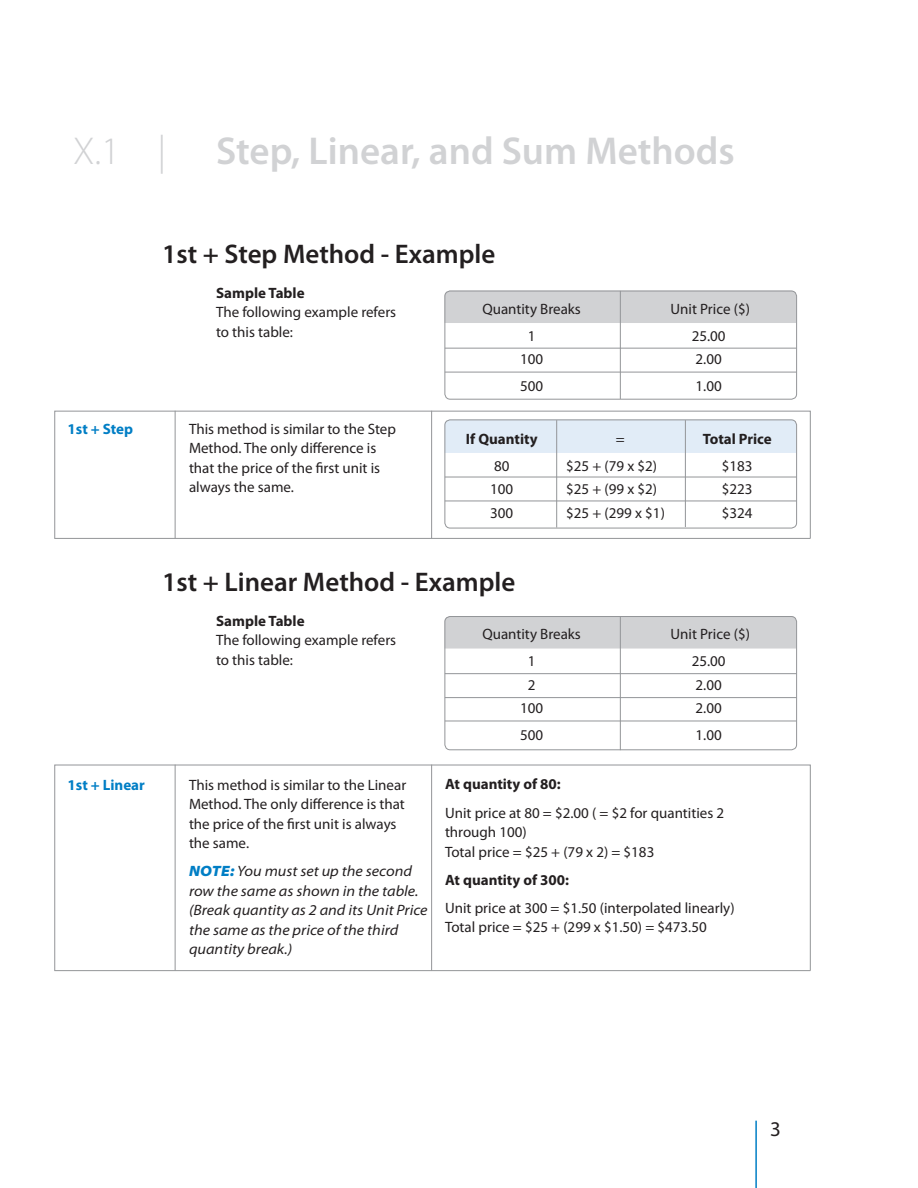
<style>
.page{position:relative;width:918px;height:1188px;background:#fff}
.page>*{position:absolute;margin:0;border:0;box-sizing:border-box;transform-origin:0 0}
.t1{font:600 39px "Myriad Pro";color:#d1d2d4}
.t2{font:300 39px "Myriad Pro";color:#d1d2d4}
.t3{font:600 27px "Myriad Pro";color:#231f20}
.t4{font:21px "Myriad Pro";color:#231f20}
.t5{font:15px/19.5px "Myriad Pro";color:#231f20}
.t6{font:italic semi-expanded 15px/19.5px "Myriad Pro";color:#231f20}
.t7{font:700 15px "Myriad Pro";color:#231f20}
.t8{font:700 15px "Myriad Pro";color:#007ec5}
.s1{font-weight:900;color:#007ec5}
</style>
<div class="page">
<hr style="left:175px;top:411px;width:1px;height:127px;background:#939598">
<div style="left:54px;top:411px;width:757px;height:128px;border:1px solid #939598"></div>
<hr style="left:431px;top:411px;width:1px;height:127px;background:#939598">
<hr style="left:54px;top:538px;width:756px;height:1px;background:#939598">
<hr style="left:175px;top:765px;width:1px;height:206px;background:#939598">
<hr style="left:431px;top:765px;width:1px;height:206px;background:#939598">
<hr style="left:54px;top:970px;width:756px;height:1px;background:#939598">
<hr style="left:755px;top:1121px;width:2px;height:67px;background:#007ec5">
<div style="left:445px;top:420px;width:351px;height:33px;background:#e1ecf7"></div>
<div style="left:445px;top:420px;width:352px;height:108px;border:1px solid #939598;border-radius:5px"></div>
<hr style="left:445px;top:477px;width:352px;height:1px;background:#939598">
<hr style="left:445px;top:501px;width:352px;height:1px;background:#939598">
<hr style="left:556px;top:420px;width:1px;height:108px;background:#939598">
<hr style="left:685px;top:420px;width:1px;height:107px;background:#939598">
<div style="left:445px;top:291px;width:351px;height:32px;background:#d1d2d4"></div>
<hr style="left:620px;top:291px;width:1px;height:108px;background:#939598">
<hr style="left:445px;top:348px;width:352px;height:1px;background:#939598">
<hr style="left:445px;top:372px;width:352px;height:1px;background:#939598">
<div style="left:445px;top:291px;width:352px;height:109px;border:1px solid #939598;border-radius:5px"></div>
<div style="left:445px;top:616px;width:351px;height:33px;background:#d1d2d4"></div>
<hr style="left:445px;top:673px;width:352px;height:1px;background:#939598">
<hr style="left:445px;top:697px;width:352px;height:1px;background:#939598">
<hr style="left:445px;top:721px;width:352px;height:1px;background:#939598">
<hr style="left:620px;top:616px;width:1px;height:134px;background:#939598">
<div style="left:445px;top:616px;width:352px;height:134px;border:1px solid #939598;border-radius:5px"></div>
<h1 class="t2" style="left:73px;top:130px;width:94px">X.1 |</h1>
<h1 class="t1" style="left:216px;top:126px;width:520px">Step, Linear, and Sum Methods</h1>
<h2 class="t3" style="left:162px;top:237px;width:335px">1st + Step Method - Example</h2>
<p class="t7" style="left:216px;top:283px;width:90px">Sample Table</p>
<p class="t5" style="left:216px;top:302px;width:182px">The following example refers to this table:</p>
<p class="t5" style="left:482px;top:299px;width:100px">Quantity Breaks</p>
<p class="t5" style="left:671px;top:299px;width:81px">Unit Price ($)</p>
<p class="t5" style="left:528px;top:326px;width:9px">1</p>
<p class="t5" style="left:692px;top:326px;width:35px">25.00</p>
<p class="t5" style="left:520px;top:349px;width:25px">100</p>
<p class="t5" style="left:696px;top:349px;width:28px">2.00</p>
<p class="t5" style="left:520px;top:376px;width:25px">500</p>
<p class="t5" style="left:696px;top:376px;width:28px">1.00</p>
<p class="t8" style="left:68px;top:419px;width:67px">1st + Step</p>
<p class="t5" style="left:189px;top:419px;width:209px">This method is similar to the Step<br>Method. The only difference is that the price of the first unit is always the same.</p>
<p class="t7" style="left:466px;top:429px;width:73px">If Quantity</p>
<p class="t5" style="left:616px;top:429px;width:10px">=</p>
<p class="t7" style="left:703px;top:429px;width:71px">Total Price</p>
<p class="t5" style="left:494px;top:456px;width:17px">80</p>
<p class="t5" style="left:566px;top:456px;width:92px">$25 + (79 x $2)</p>
<p class="t5" style="left:722px;top:456px;width:32px">$183</p>
<p class="t5" style="left:490px;top:479px;width:25px">100</p>
<p class="t5" style="left:566px;top:479px;width:92px">$25 + (99 x $2)</p>
<p class="t5" style="left:722px;top:479px;width:32px">$223</p>
<p class="t5" style="left:490px;top:503px;width:25px">300</p>
<p class="t5" style="left:566px;top:503px;width:100px">$25 + (299 x $1)</p>
<p class="t5" style="left:722px;top:503px;width:32px">$324</p>
<h2 class="t3" style="left:162px;top:565px;width:355px">1st + Linear Method - Example</h2>
<p class="t7" style="left:216px;top:611px;width:90px">Sample Table</p>
<p class="t5" style="left:216px;top:630px;width:182px">The following example refers to this table:</p>
<p class="t5" style="left:482px;top:624px;width:100px">Quantity Breaks</p>
<p class="t5" style="left:671px;top:624px;width:81px">Unit Price ($)</p>
<p class="t5" style="left:528px;top:651px;width:9px">1</p>
<p class="t5" style="left:692px;top:651px;width:35px">25.00</p>
<p class="t5" style="left:528px;top:675px;width:9px">2</p>
<p class="t5" style="left:696px;top:675px;width:28px">2.00</p>
<p class="t5" style="left:520px;top:698px;width:25px">100</p>
<p class="t5" style="left:696px;top:698px;width:28px">2.00</p>
<p class="t5" style="left:520px;top:725px;width:25px">500</p>
<p class="t5" style="left:696px;top:725px;width:28px">1.00</p>
<p class="t8" style="left:68px;top:775px;width:79px">1st + Linear</p>
<p class="t5" style="left:189px;top:775px;width:219px">This method is similar to the Linear<br>Method. The only difference is that the price of the first unit is always the same.</p>
<p class="t6" style="left:189px;top:862px;width:240px"><span class="s1">Note:</span> You must set up the second row the same as shown in the table. (Break quantity as 2 and its Unit Price the same as the price of the third quantity break.)</p>
<p class="t7" style="left:445px;top:775px;width:117px">At quantity of 80:</p>
<p class="t5" style="left:445px;top:803px;width:281px">Unit price at 80 = $2.00 ( = $2 for quantities 2 through 100)<br>Total price = $25 + (79 x 2) = $183</p>
<p class="t7" style="left:445px;top:870px;width:126px">At quantity of 300:</p>
<p class="t5" style="left:445px;top:898px;width:291px">Unit price at 300 = $1.50 (interpolated linearly)<br>Total price = $25 + (299 x $1.50) = $473.50</p>
<h3 class="t4" style="left:770px;top:1116px;width:12px">3</h3>
</div>
